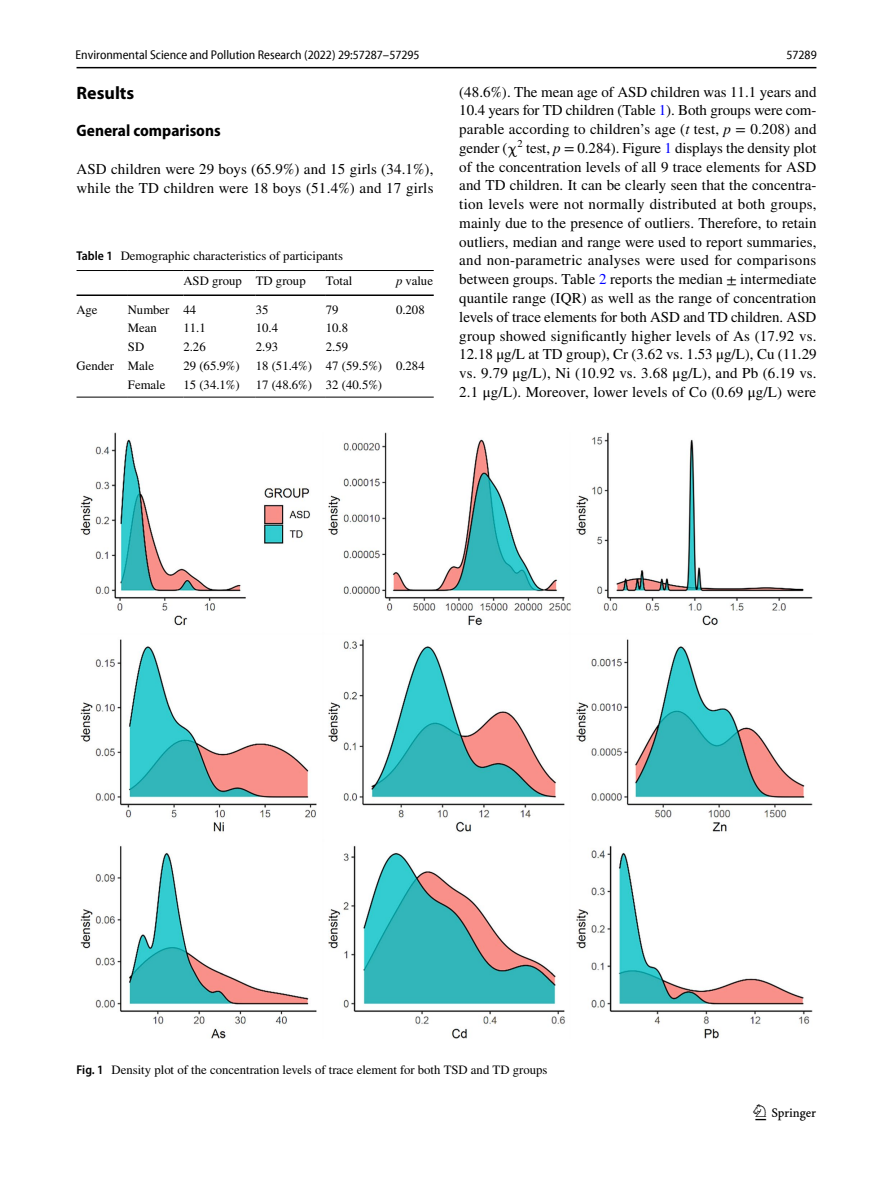
<style>
.page{position:relative;width:893px;height:1187px;background:#fff}
.page>*{position:absolute;margin:0;border:0;box-sizing:border-box;transform-origin:0 0}
.t1{font:22.5px "Springnew Regular 3";color:#000}
.t2{font:700 18px "Myriad Pro";color:#000}
.t3{font:700 semi-condensed 16.5px "Myriad Pro";color:#000}
.t4{font:15px/18.8px "STIX";letter-spacing:.01em;color:#000}
.t5{font:12.75px/25.5px "STIX";color:#000}
.t6{font:semi-condensed 12.75px "Myriad Pro Unic";color:#000}
.s1{font-family:"Myriad Pro";font-weight:600;font-stretch:semi-condensed}
.s2{font-style:italic}
.s3{color:#00f}
.s4{font-family:"Code 2000"}
</style>
<div class="page">
<hr style="left:77px;top:67px;width:739px;height:1px;background:#000">
<hr style="left:77px;top:270px;width:51px;height:1px;background:#000">
<hr style="left:77px;top:294px;width:51px;height:2px;background:#000">
<hr style="left:128px;top:270px;width:55px;height:1px;background:#000">
<hr style="left:128px;top:294px;width:55px;height:2px;background:#000">
<hr style="left:183px;top:270px;width:73px;height:1px;background:#000">
<hr style="left:183px;top:294px;width:73px;height:2px;background:#000">
<hr style="left:256px;top:270px;width:70px;height:1px;background:#000">
<hr style="left:256px;top:294px;width:70px;height:2px;background:#000">
<hr style="left:326px;top:270px;width:70px;height:1px;background:#000">
<hr style="left:326px;top:294px;width:70px;height:2px;background:#000">
<hr style="left:396px;top:270px;width:38px;height:1px;background:#000">
<hr style="left:396px;top:294px;width:38px;height:2px;background:#000">
<hr style="left:77px;top:396px;width:51px;height:1px;background:#000">
<hr style="left:128px;top:396px;width:55px;height:1px;background:#000">
<hr style="left:183px;top:396px;width:73px;height:1px;background:#000">
<hr style="left:256px;top:396px;width:70px;height:1px;background:#000">
<hr style="left:326px;top:396px;width:70px;height:1px;background:#000">
<hr style="left:396px;top:396px;width:38px;height:1px;background:#000">
<img style="left:81px;top:432px;width:731px;height:606px">
<p class="t6" style="left:76px;top:50px;width:346px">Environmental Science and Pollution Research (2022) 29:57287–57295</p>
<p class="t6" style="left:786px;top:50px;width:32px">57289</p>
<p class="t2" style="left:77px;top:81px;width:59px">Results</p>
<p class="t3" style="left:77px;top:122px;width:146px">General comparisons</p>
<p class="t4" style="left:77px;top:160px;width:358px">ASD children were 29 boys (65.9%) and 15 girls (34.1%), while the TD children were 18 boys (51.4%) and 17 girls</p>
<p class="t5" style="left:183px;top:244px;width:161px;text-indent:-107px"><span class="s1">Table 1</span> Demographic characteristics of participants<br>ASD group TD group</p>
<p class="t5" style="left:326px;top:269px;width:28px">Total</p>
<p class="t5" style="left:396px;top:269px;width:38px"><span class="s2">p</span> value</p>
<p class="t5" style="left:77px;top:297px;width:22px">Age</p>
<p class="t5" style="left:128px;top:297px;width:70px">Number 44</p>
<p class="t5" style="left:256px;top:297px;width:14px">35</p>
<p class="t5" style="left:326px;top:297px;width:14px">79</p>
<p class="t5" style="left:396px;top:297px;width:30px">0.208</p>
<p class="t5" style="left:128px;top:316px;width:31px">Mean</p>
<p class="t5" style="left:183px;top:316px;width:24px">11.1</p>
<p class="t5" style="left:256px;top:316px;width:24px">10.4</p>
<p class="t5" style="left:326px;top:316px;width:24px">10.8</p>
<p class="t5" style="left:128px;top:335px;width:18px">SD</p>
<p class="t5" style="left:183px;top:335px;width:24px">2.26</p>
<p class="t5" style="left:256px;top:335px;width:24px">2.93</p>
<p class="t5" style="left:326px;top:335px;width:24px">2.59</p>
<p class="t5" style="left:77px;top:353px;width:79px">Gender Male</p>
<p class="t5" style="left:183px;top:353px;width:58px">29 (65.9%)</p>
<p class="t5" style="left:256px;top:353px;width:170px">18 (51.4%) 47 (59.5%) 0.284</p>
<p class="t5" style="left:128px;top:372px;width:39px">Female</p>
<p class="t5" style="left:183px;top:372px;width:58px">15 (34.1%)</p>
<p class="t5" style="left:256px;top:372px;width:128px">17 (48.6%) 32 (40.5%)</p>
<p class="t4" style="left:459px;top:83px;width:359px;text-align:justify">(48.6%). The mean age of ASD children was 11.1 years and 10.4 years for TD children (Table <span class="s3">1</span>). Both groups were com&shy;parable according to children’s age (<span class="s2">t</span> test, <span class="s2">p</span> = 0.208) and gender (<span class="s4">χ</span><sup>2</sup> test, <span class="s2">p</span> = 0.284). Figure <span class="s3">1</span> displays the density plot of the concentration levels of all 9 trace elements for ASD and TD children. It can be clearly seen that the concentra&shy;tion levels were not normally distributed at both groups, mainly due to the presence of outliers. Therefore, to retain outliers, median and range were used to report summaries, and non-parametric analyses were used for comparisons between groups. Table <span class="s3">2</span> reports the median ± intermediate quantile range (IQR) as well as the range of concentration levels of trace elements for both ASD and TD children. ASD group showed significantly higher levels of As (17.92 vs.<br>12.18 μg/L at TD group), Cr (3.62 vs. 1.53 μg/L), Cu (11.29 vs. 9.79 μg/L), Ni (10.92 vs. 3.68 μg/L), and Pb (6.19 vs.<br>2.1 μg/L). Moreover, lower levels of Co (0.69 μg/L) were</p>
<p class="t5" style="left:77px;top:1057px;width:472px"><span class="s1">Fig. 1</span> Density plot of the concentration levels of trace element for both TSD and TD groups</p>
<h1 class="t1" style="left:755px;top:1104px;width:62px">1 3</h1>
</div>
